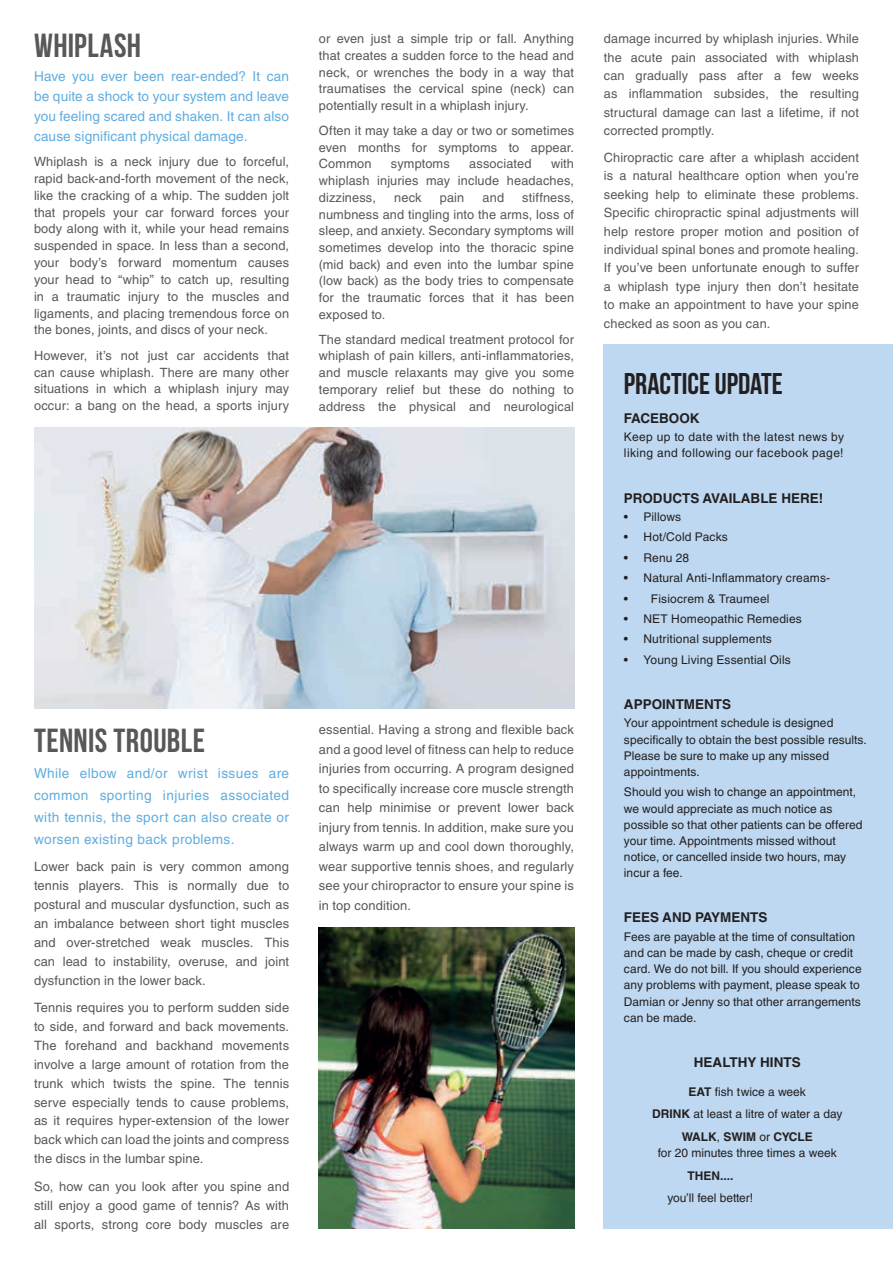
<style>
.page{position:relative;width:893px;height:1263px;background:#fff}
.page>*{position:absolute;margin:0;border:0;box-sizing:border-box;transform-origin:0 0}
.t1{font:33.3px "Bebas Neue";letter-spacing:.01em;color:#57585a}
.t2{font:30px "Bebas Neue";color:#231f20}
.t3{font:13.65px/19.8px "Helvetica LT Std";letter-spacing:.015em;color:#5facdf;text-align:justify}
.t4{font:700 13.5px "Helvetica LT Std";color:#231f20}
.t5{font:12.9px/18.9px "Helvetica LT Std";letter-spacing:.01em;color:#57585a;text-align:justify}
.t6{font:12.75px/16.6px "Helvetica LT Std";letter-spacing:.01em;color:#57585a;text-align:justify}
.t7{font:12px/16.2px "Helvetica LT Std";letter-spacing:.005em;color:#231f20}
.t8{font:12px/16.2px "Helvetica LT Std";letter-spacing:.03em;color:#231f20}
.t9{font:700 12px "Helvetica LT Std";color:#231f20}
.s1{font-weight:700}
</style>
<div class="page">
<div style="left:604px;top:344px;width:289px;height:885px;background:#bdd8f0"></div>
<img style="left:34px;top:427px;width:540px;height:281px">
<img style="left:319px;top:927px;width:255px;height:302px">
<h1 class="t1" style="left:34px;top:28px;width:109px">WHIPLASH</h1>
<p class="t3" style="left:34px;top:67px;width:257px">Have you ever been rear-ended? It can be quite a shock to your system and leave you feeling scared and shaken. It can also cause significant physical damage.</p>
<p class="t6" style="left:34px;top:153px;width:257px">Whiplash is a neck injury due to forceful, rapid back-and-forth movement of the neck, like the cracking of a whip. The sudden jolt that propels your car forward forces your body along with it, while your head remains suspended in space. In less than a second, your body’s forward momentum causes your head to “whip” to catch up, resulting in a traumatic injury to the muscles and ligaments, and placing tremendous force on the bones, joints, and discs of your neck.</p>
<p class="t6" style="left:34px;top:347px;width:257px">However, it’s not just car accidents that can cause whiplash. There are many other situations in which a whiplash injury may occur: a bang on the head, a sports injury</p>
<h1 class="t1" style="left:34px;top:722px;width:172px">TENNIS TROUBLE</h1>
<p class="t3" style="left:34px;top:762px;width:257px;line-height:21.9px">While elbow and/or wrist issues are common sporting injuries associated with tennis, the sport can also create or worsen existing back problems.</p>
<p class="t5" style="left:34px;top:857px;width:257px">Lower back pain is very common among tennis players. This is normally due to postural and muscular dysfunction, such as an imbalance between short tight muscles and over-stretched weak muscles. This can lead to instability, overuse, and joint dysfunction in the lower back.</p>
<p class="t5" style="left:34px;top:998px;width:257px">Tennis requires you to perform sudden side to side, and forward and back movements.<br>The forehand and backhand movements involve a large amount of rotation from the trunk which twists the spine. The tennis serve especially tends to cause problems, as it requires hyper-extension of the lower back which can load the joints and compress the discs in the lumbar spine.</p>
<p class="t5" style="left:34px;top:1177px;width:257px">So, how can you look after you spine and still enjoy a good game of tennis? As with all sports, strong core body muscles are</p>
<p class="t6" style="left:319px;top:30px;width:257px">or even just a simple trip or fall. Anything that creates a sudden force to the head and neck, or wrenches the body in a way that traumatises the cervical spine (neck) can potentially result in a whiplash injury.</p>
<p class="t6" style="left:319px;top:122px;width:257px">Often it may take a day or two or sometimes even months for symptoms to appear.<br>Common</p>
<p class="t6" style="left:319px;top:156px;width:257px;text-indent:232px">with whiplash injuries may include headaches, dizziness,</p>
<p class="t6" style="left:391px;top:156px;width:60px">symptoms</p>
<p class="t6" style="left:469px;top:156px;width:64px">associated</p>
<p class="t6" style="left:319px;top:189px;width:257px;text-indent:203px">stiffness, numbness and tingling into the arms, loss of sleep, and anxiety. Secondary symptoms will sometimes develop into the thoracic spine (mid back) and even into the lumbar spine (low back) as the body tries to compensate for the traumatic forces that it has been exposed to.</p>
<p class="t6" style="left:319px;top:331px;width:257px">The standard medical treatment protocol for whiplash of pain killers, anti-inflammatories, and muscle relaxants may give you some temporary relief but these do nothing to address the physical and neurological</p>
<p class="t6" style="left:394px;top:189px;width:29px">neck</p>
<p class="t6" style="left:440px;top:189px;width:26px">pain</p>
<p class="t6" style="left:483px;top:189px;width:23px">and</p>
<p class="t5" style="left:319px;top:720px;width:257px;line-height:19.5px">essential. Having a strong and flexible back and a good level of fitness can help to reduce injuries from occurring. A program designed to specifically increase core muscle strength can help minimise or prevent lower back injury from tennis. In addition, make sure you always warm up and cool down thoroughly, wear supportive tennis shoes, and regularly see your chiropractor to ensure your spine is in top condition.</p>
<p class="t6" style="left:604px;top:29px;width:257px;line-height:18.5px">damage incurred by whiplash injuries. While the acute pain associated with whiplash can gradually pass after a few weeks as inflammation subsides, the resulting structural damage can last a lifetime, if not corrected promptly.</p>
<p class="t6" style="left:604px;top:148px;width:257px;line-height:18.5px">Chiropractic care after a whiplash accident is a natural healthcare option when you’re seeking help to eliminate these problems.<br>Specific chiropractic spinal adjustments will help restore proper motion and position of individual spinal bones and promote healing.<br>If you’ve been unfortunate enough to suffer a whiplash type injury then don’t hesitate to make an appointment to have your spine checked as soon as you can.</p>
<h2 class="t2" style="left:624px;top:367px;width:161px">PRACTICE UPDATE</h2>
<p class="t4" style="left:624px;top:410px;width:77px">FACEBOOK</p>
<p class="t8" style="left:624px;top:429px;width:222px">Keep up to date with the latest news by liking and following our facebook page!</p>
<p class="t4" style="left:624px;top:489px;width:201px">PRODUCTS AVAILABLE HERE!</p>
<p class="t7" style="left:624px;top:508px;width:59px">• Pillows</p>
<p class="t7" style="left:624px;top:529px;width:105px">• Hot/Cold Packs</p>
<p class="t7" style="left:624px;top:549px;width:67px">• Renu 28</p>
<p class="t7" style="left:624px;top:570px;width:208px">• Natural Anti-Inflammatory creams-</p>
<p class="t7" style="left:624px;top:590px;width:147px">• Fisiocrem &amp; Traumeel</p>
<p class="t7" style="left:624px;top:611px;width:179px">• NET Homeopathic Remedies</p>
<p class="t7" style="left:624px;top:631px;width:149px">• Nutritional supplements</p>
<p class="t7" style="left:624px;top:652px;width:168px">• Young Living Essential Oils</p>
<p class="t4" style="left:624px;top:696px;width:109px">APPOINTMENTS</p>
<p class="t7" style="left:624px;top:715px;width:244px">Your appointment schedule is designed specifically to obtain the best possible results.<br>Please be sure to make up any missed appointments.</p>
<p class="t7" style="left:624px;top:784px;width:240px">Should you wish to change an appointment, we would appreciate as much notice as possible so that other patients can be offered your time. Appointments missed without notice, or cancelled inside two hours, may incur a fee.</p>
<p class="t4" style="left:624px;top:909px;width:145px">FEES AND PAYMENTS</p>
<p class="t7" style="left:624px;top:928px;width:239px">Fees are payable at the time of consultation and can be made by cash, cheque or credit card. We do not bill. If you should experience any problems with payment, please speak to Damian or Jenny so that other arrangements can be made.</p>
<p class="t4" style="left:694px;top:1054px;width:108px">HEALTHY HINTS</p>
<p class="t7" style="left:652px;top:1080px;width:192px;line-height:22.5px;text-align:center"><span class="s1">EAT</span> fish twice a week<br><span class="s1">DRINK</span> at least a litre of water a day<br><span class="s1">WALK</span>, <span class="s1">SWIM</span> or <span class="s1">CYCLE</span></p>
<p class="t7" style="left:658px;top:1145px;width:180px">for 20 minutes three times a week</p>
<p class="t9" style="left:688px;top:1168px;width:48px">THEN....</p>
<p class="t7" style="left:667px;top:1190px;width:87px">you’ll feel better!</p>
</div>
